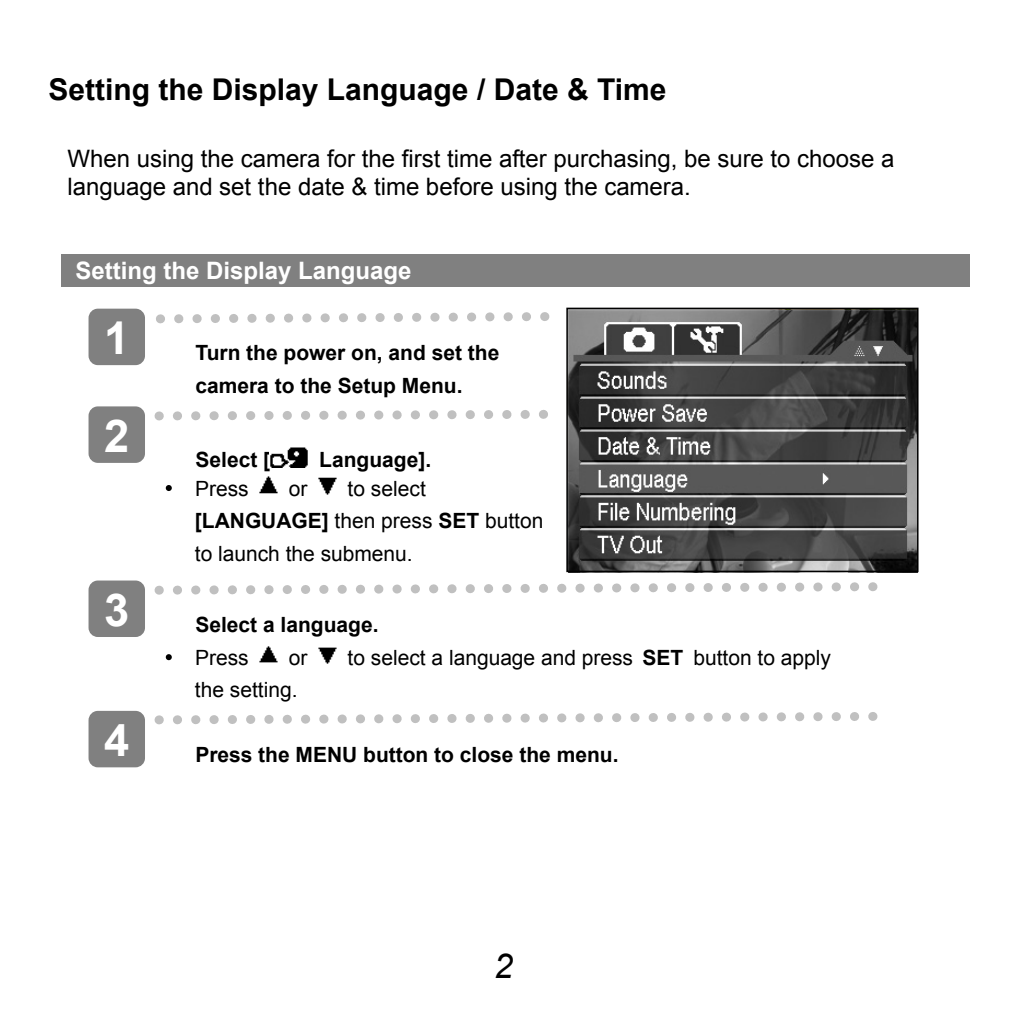
<style>
.page{position:relative;width:1020px;height:1020px;background:#fff}
.page>*{position:absolute;margin:0;border:0;box-sizing:border-box;transform-origin:0 0}
.t1{font:700 45.3px "Arial";color:#fff}
.t2{font:italic 34.2px "Arial";color:#000}
.t3{font:700 30px "Arial";color:#000}
.t4{font:24px/28.8px "Arial";color:#000}
.t5{font:700 24px "Arial";color:#fff}
.t6{font:21px/33px "Arial";color:#000}
.t7{font:700 21px/32.7px "Arial";color:#000}
.s1{font-weight:700}
</style>
<div class="page">
<div style="left:62px;top:255px;width:908px;height:32px;background:#808080"></div>
<div style="left:89px;top:309px;width:56px;height:56px;background:#808080;border-radius:9px"></div>
<img style="left:270px;top:447px;width:38px;height:20px">
<svg style="left:166px;top:485px;width:6px;height:6px"></svg>
<img style="left:259px;top:476px;width:19px;height:18px">
<img style="left:318px;top:477px;width:19px;height:18px">
<svg style="left:156px;top:312px;width:394px;height:12px"></svg>
<div style="left:89px;top:581px;width:56px;height:56px;background:#808080;border-radius:9px"></div>
<svg style="left:166px;top:654px;width:6px;height:6px"></svg>
<img style="left:259px;top:646px;width:19px;height:17px">
<img style="left:318px;top:647px;width:19px;height:17px">
<svg style="left:154px;top:582px;width:724px;height:13px"></svg>
<div style="left:89px;top:406px;width:56px;height:57px;background:#808080;border-radius:9px"></div>
<svg style="left:154px;top:410px;width:394px;height:11px"></svg>
<div style="left:89px;top:711px;width:56px;height:56px;background:#808080;border-radius:9px"></div>
<svg style="left:154px;top:712px;width:724px;height:13px"></svg>
<img style="left:569px;top:311px;width:347px;height:258px">
<div style="left:566px;top:308px;width:353px;height:264px;border:2px solid #000"></div>
<h3 class="t3" style="left:48px;top:70px;width:620px">Setting the Display Language / Date &amp; Time</h3>
<p class="t4" style="left:68px;top:144px;width:828px">When using the camera for the first time after purchasing, be sure to choose a language and set the date &amp; time before using the camera.</p>
<p class="t5" style="left:75px;top:255px;width:338px">Setting the Display Language</p>
<h1 class="t1" style="left:104px;top:308px;width:27px">1</h1>
<p class="t7" style="left:195px;top:337px;width:305px">Turn the power on, and set the camera to the Setup Menu.</p>
<h1 class="t1" style="left:104px;top:406px;width:27px">2</h1>
<h1 class="t1" style="left:104px;top:580px;width:27px">3</h1>
<h1 class="t1" style="left:104px;top:710px;width:27px">4</h1>
<p class="t7" style="left:195px;top:444px;width:76px">Select [</p>
<p class="t7" style="left:319px;top:444px;width:113px">Language].</p>
<p class="t6" style="left:195px;top:472px;width:55px">Press</p>
<p class="t6" style="left:289px;top:472px;width:20px">or</p>
<p class="t6" style="left:195px;top:472px;width:350px;text-indent:153px">to select <span class="s1">[LANGUAGE]</span> then press <span class="s1">SET</span> button to launch the submenu.</p>
<p class="t7" style="left:195px;top:609px;width:185px">Select a language.</p>
<p class="t6" style="left:195px;top:641px;width:55px">Press</p>
<p class="t6" style="left:289px;top:641px;width:20px">or</p>
<p class="t6" style="left:348px;top:641px;width:485px">to select a language and press <span class="s1">SET</span> button to apply</p>
<p class="t6" style="left:195px;top:673px;width:104px">the setting.</p>
<p class="t7" style="left:195px;top:739px;width:425px">Press the MENU button to close the menu.</p>
<h2 class="t2" style="left:494px;top:944px;width:21px">2</h2>
</div>
